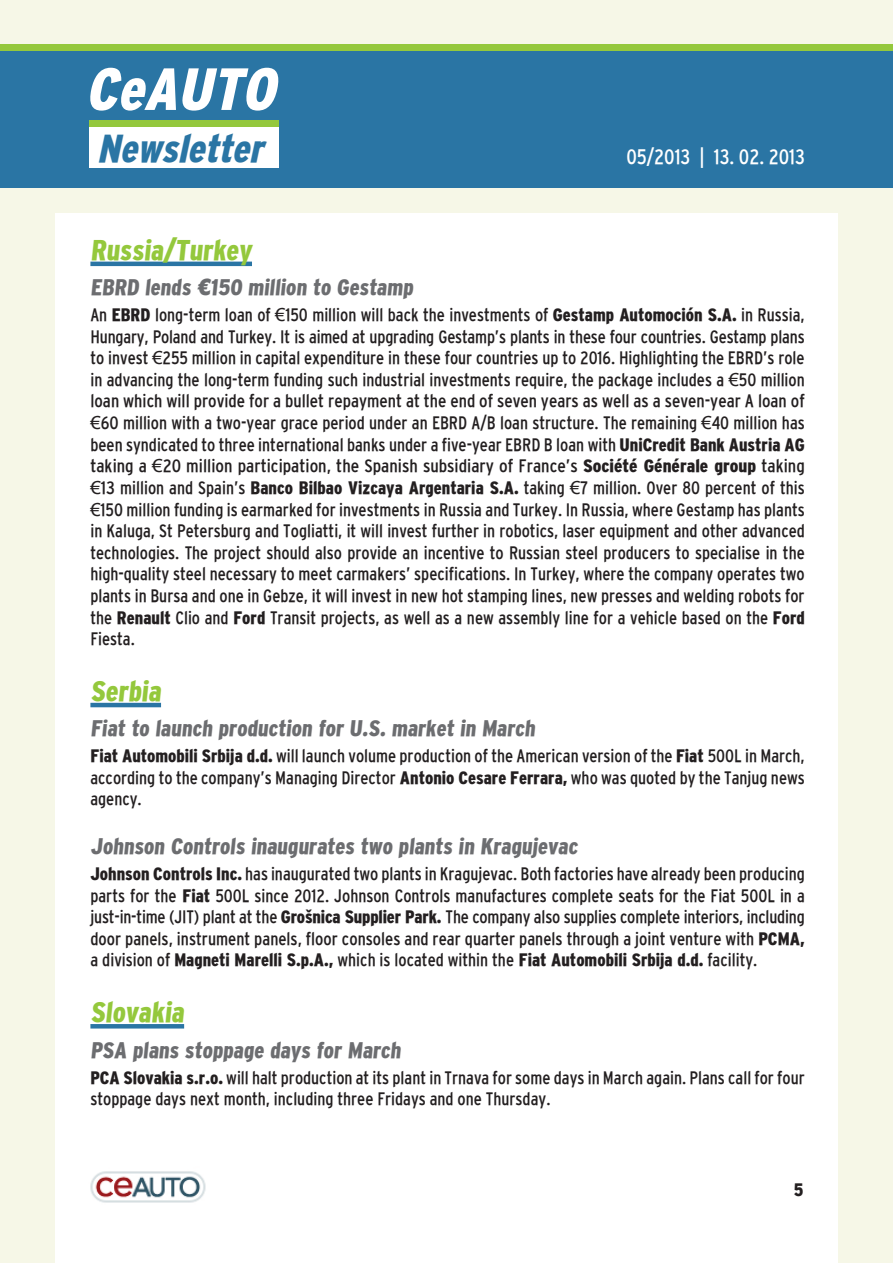
<style>
.page{position:relative;width:893px;height:1263px;background:#fff}
.page>*{position:absolute;margin:0;border:0;box-sizing:border-box;transform-origin:0 0}
.t1{font:italic 900 condensed 59.4px "Interstate";color:#fff}
.t2{font:italic 900 condensed 38.85px "Interstate";color:#2a75a4}
.t3{font:900 condensed 28.5px "Interstate";color:#94c83c}
.t4{font:900 condensed 22.5px "Interstate";letter-spacing:-.115em;color:#6c6d70}
.t5{font:21px "Interstate Hun Reg Cond";color:#fff}
.t6{font:18px/21.6px "Interstate Hun Reg Cond";color:#231f20;text-align:justify}
.t7{font:900 condensed 18px "Interstate";color:#231f20}
.s1{font-family:"Arial";font-stretch:normal}
.s2{font-family:"Interstate";font-weight:900;font-stretch:condensed}
.s3{font-family:"Arial"}
.s4{font-family:"Interstate Hun Reg Cond";font-weight:400;font-stretch:normal}
</style>
<div class="page">
<div style="left:0;top:0;width:54px;height:1263px;background:#f6f7e7"></div>
<div style="left:839px;top:0;width:54px;height:1263px;background:#f6f7e7"></div>
<div style="left:0;top:0;width:893px;height:213px;background:#f6f7e7"></div>
<div style="left:0;top:51px;width:893px;height:136px;background:#2a75a4"></div>
<div style="left:90px;top:125px;width:189px;height:42px;background:#fff"></div>
<div style="left:90px;top:121px;width:189px;height:6px;background:#94c83c"></div>
<img style="left:90px;top:1171px;width:116px;height:32px">
<div style="left:0;top:45px;width:893px;height:6px;background:#94c83c"></div>
<hr style="left:90px;top:262px;width:162px;height:4px;background:#2a75a4">
<hr style="left:90px;top:703px;width:71px;height:4px;background:#2a75a4">
<hr style="left:90px;top:1024px;width:94px;height:4px;background:#2a75a4">
<h1 class="t1" style="left:85px;top:56px;width:205px">Ceauto</h1>
<h2 class="t2" style="left:97px;top:127px;width:176px">Newsletter</h2>
<p class="t5" style="left:626px;top:145px;width:180px">05/2013 | 13. 02. 2013</p>
<h3 class="t3" style="left:90px;top:234px;width:166px">Russia/Turkey</h3>
<p class="t4" style="left:90px;top:275px;width:327px">EBRD lends <span class="s1">€</span>150 million to Gestamp</p>
<p class="t6" style="left:90px;top:304px;width:716px">An <span class="s2">EBRD</span> long-term loan of <span class="s3">€</span>150 million will back the investments of <span class="s2">Gestamp Automoción S.A.</span> in Russia, Hungary, Poland and Turkey. It is aimed at upgrading Gestamp’s plants in these four countries. Gestamp plans to invest <span class="s3">€</span>255 million in capital expenditure in these four countries up to 2016. Highlighting the EBRD’s role in advancing the long-term funding such industrial investments require, the package includes a <span class="s3">€</span>50 million loan which will provide for a bullet repayment at the end of seven years as well as a seven-year A loan of <span class="s3">€</span>60 million with a two-year grace period under an EBRD A/B loan structure. The remaining <span class="s3">€</span>40 million has been syndicated to three international banks under a five-year EBRD B loan with <span class="s2">UniCredit Bank Austria AG </span>taking a <span class="s3">€</span>20 million participation, the Spanish subsidiary of France’s <span class="s2">Société Générale group</span> taking <span class="s3">€</span>13 million and Spain’s <span class="s2">Banco Bilbao Vizcaya Argentaria S.A.</span> taking <span class="s3">€</span>7 million. Over 80 percent of this <span class="s3">€</span>150 million funding is earmarked for investments in Russia and Turkey. In Russia, where Gestamp has plants in Kaluga, St Petersburg and Togliatti, it will invest further in robotics, laser equipment and other advanced technologies. The project should also provide an incentive to Russian steel producers to specialise in the high-quality steel necessary to meet carmakers’ specifications. In Turkey, where the company operates two plants in Bursa and one in Gebze, it will invest in new hot stamping lines, new presses and welding robots for the <span class="s2">Renault</span> Clio and <span class="s2">Ford</span> Transit projects, as well as a new assembly line for a vehicle based on the <span class="s2">Ford </span>Fiesta.</p>
<h3 class="t3" style="left:90px;top:675px;width:75px">Serbia</h3>
<p class="t4" style="left:90px;top:716px;width:449px">Fiat to launch production for U.S. market in March</p>
<p class="t6" style="left:90px;top:745px;width:716px"><span class="s2">Fiat Automobili Srbija d.d.</span> will launch volume production of the American version of the <span class="s2">Fiat</span> 500L in March, according to the company’s Managing Director <span class="s2">Antonio Cesare Ferrara,</span> who was quoted by the Tanjug news agency.</p>
<p class="t4" style="left:90px;top:834px;width:491px">Johnson Controls inaugurates two plants in Kragujevac</p>
<p class="t6" style="left:90px;top:863px;width:716px"><span class="s2">Johnson Controls Inc.</span> has inaugurated two plants in Kragujevac. Both factories have already been producing parts for the <span class="s2">Fiat</span> 500L since 2012. Johnson Controls manufactures complete seats for the Fiat 500L in a just-in-time (JIT) plant at the <span class="s2">Grošnica Supplier Park.</span> The company also supplies complete interiors, including door panels, instrument panels, floor consoles and rear quarter panels through a joint venture with <span class="s2">PCMA,</span></p>
<p class="t7" style="left:90px;top:950px;width:668px"><span class="s4">a division of</span> Magneti Marelli S.p.A., <span class="s4">which is located within the</span> Fiat Automobili Srbija d.d. <span class="s4">facility.</span></p>
<h3 class="t3" style="left:90px;top:996px;width:99px">Slovakia</h3>
<p class="t4" style="left:90px;top:1037px;width:315px">PSA plans stoppage days for March</p>
<p class="t6" style="left:90px;top:1066px;width:716px"><span class="s2">PCA Slovakia s.r.o.</span> will halt production at its plant in Trnava for some days in March again. Plans call for four stoppage days next month, including three Fridays and one Thursday.</p>
<p class="t7" style="left:794px;top:1179px;width:11px">5</p>
</div>
